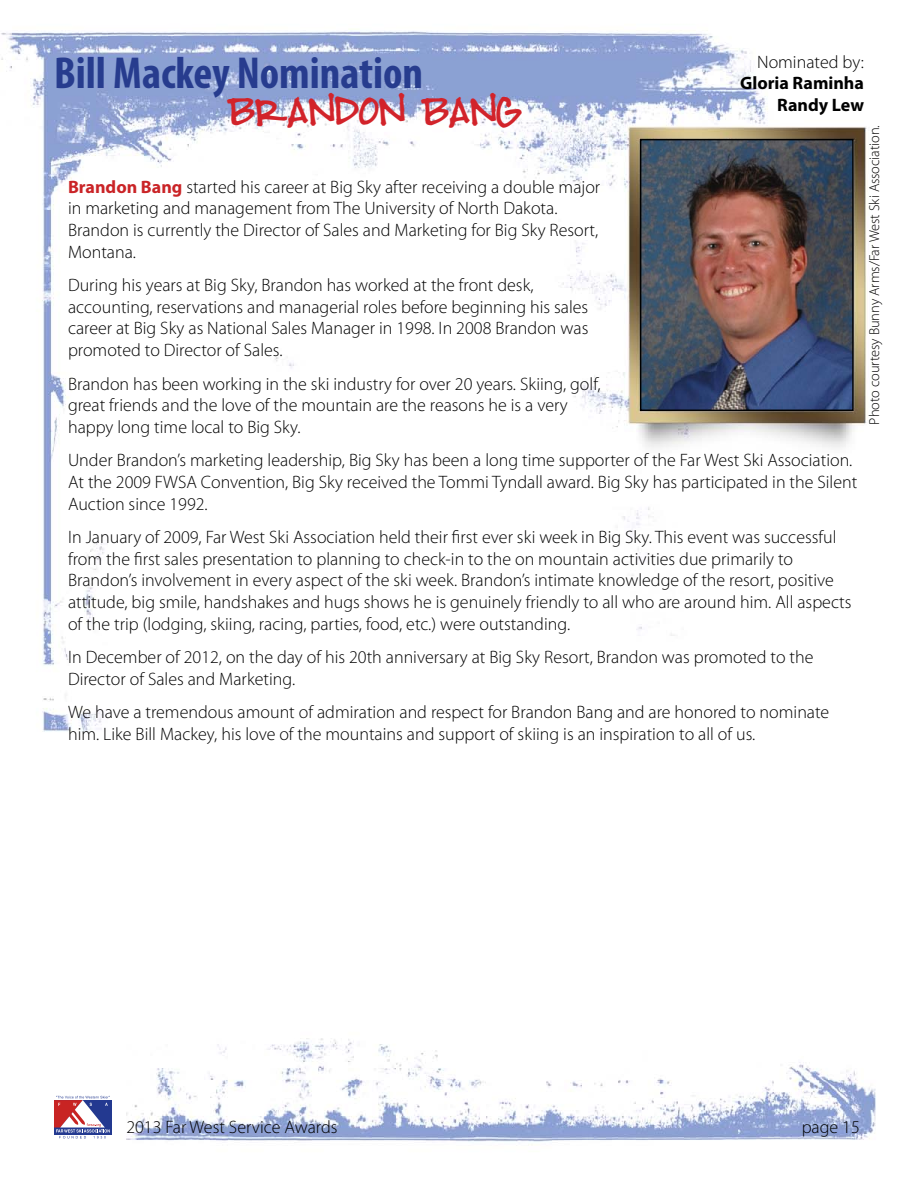
<style>
.page{position:relative;width:918px;height:1188px;background:#fff}
.page>*{position:absolute;margin:0;border:0;box-sizing:border-box;transform-origin:0 0}
.t1{font:700 condensed 45px "Myriad Pro";color:#273c8e}
.t2{font:32.4px "Pea Sarahloo";color:#d2232a;scale:.83 1}
.t3{font:300 18px/21.6px "Myriad Pro";color:#000}
.t4{font:700 18px/21.6px "Myriad Pro";color:#000;text-align:right}
.t5{font:300 14.4px "Myriad Pro";letter-spacing:-.005em;color:#000}
.s1{font-weight:700;color:#ca2427}
</style>
<div class="page">
<img style="left:1px;top:30px;width:875px;height:1115px">
<div style="left:54px;top:1100px;width:58px;height:34px;background:#233990"></div>
<svg style="left:54px;top:1096px;width:56px;height:42px"></svg>
<img style="left:643px;top:142px;width:208px;height:266px">
<div style="left:640px;top:139px;width:214px;height:272px;border:2px solid #000"></div>
<p class="t3" style="left:757px;top:51px;width:108px">Nominated by:</p>
<p class="t4" style="left:740px;top:72px;width:125px">Gloria Raminha<br>Randy Lew</p>
<h1 class="t1" style="left:54px;top:45px;width:371px">Bill Mackey Nomination</h1>
<h2 class="t2" style="left:227px;top:88px;width:357px">BRANDON BANG</h2>
<p class="t5" style="left:866px;top:424px;width:301px;rotate:-90deg">Photo courtesy Bunny Arms/Far West Ski Association.</p>
<p class="t3" style="left:68px;top:176px;width:534px"><span class="s1">Brandon Bang</span> started his career at Big Sky after receiving a double major in marketing and management from The University of North Dakota.<br>Brandon is currently the Director of Sales and Marketing for Big Sky Resort, Montana.</p>
<p class="t3" style="left:68px;top:274px;width:522px">During his years at Big Sky, Brandon has worked at the front desk, accounting, reservations and managerial roles before beginning his sales career at Big Sky as National Sales Manager in 1998. In 2008 Brandon was promoted to Director of Sales.</p>
<p class="t3" style="left:68px;top:373px;width:534px">Brandon has been working in the ski industry for over 20 years. Skiing, golf, great friends and the love of the mountain are the reasons he is a very happy long time local to Big Sky.</p>
<p class="t3" style="left:68px;top:449px;width:791px">Under Brandon’s marketing leadership, Big Sky has been a long time supporter of the Far West Ski Association.<br>At the 2009 FWSA Convention, Big Sky received the Tommi Tyndall award. Big Sky has participated in the Silent<br>Auction since 1992.</p>
<p class="t3" style="left:68px;top:526px;width:785px">In January of 2009, Far West Ski Association held their first ever ski week in Big Sky. This event was successful from the first sales presentation to planning to check-in to the on mountain activities due primarily to Brandon’s involvement in every aspect of the ski week. Brandon’s intimate knowledge of the resort, positive attitude, big smile, handshakes and hugs shows he is genuinely friendly to all who are around him. All aspects of the trip (lodging, skiing, racing, parties, food, etc.) were outstanding.</p>
<p class="t3" style="left:68px;top:646px;width:747px">In December of 2012, on the day of his 20th anniversary at Big Sky Resort, Brandon was promoted to the<br>Director of Sales and Marketing.</p>
<p class="t3" style="left:68px;top:701px;width:763px">We have a tremendous amount of admiration and respect for Brandon Bang and are honored to nominate him. Like Bill Mackey, his love of the mountains and support of skiing is an inspiration to all of us.</p>
<p class="t3" style="left:126px;top:1116px;width:213px">2013 Far West Service Awards</p>
<p class="t3" style="left:802px;top:1116px;width:60px">page 15</p>
</div>
